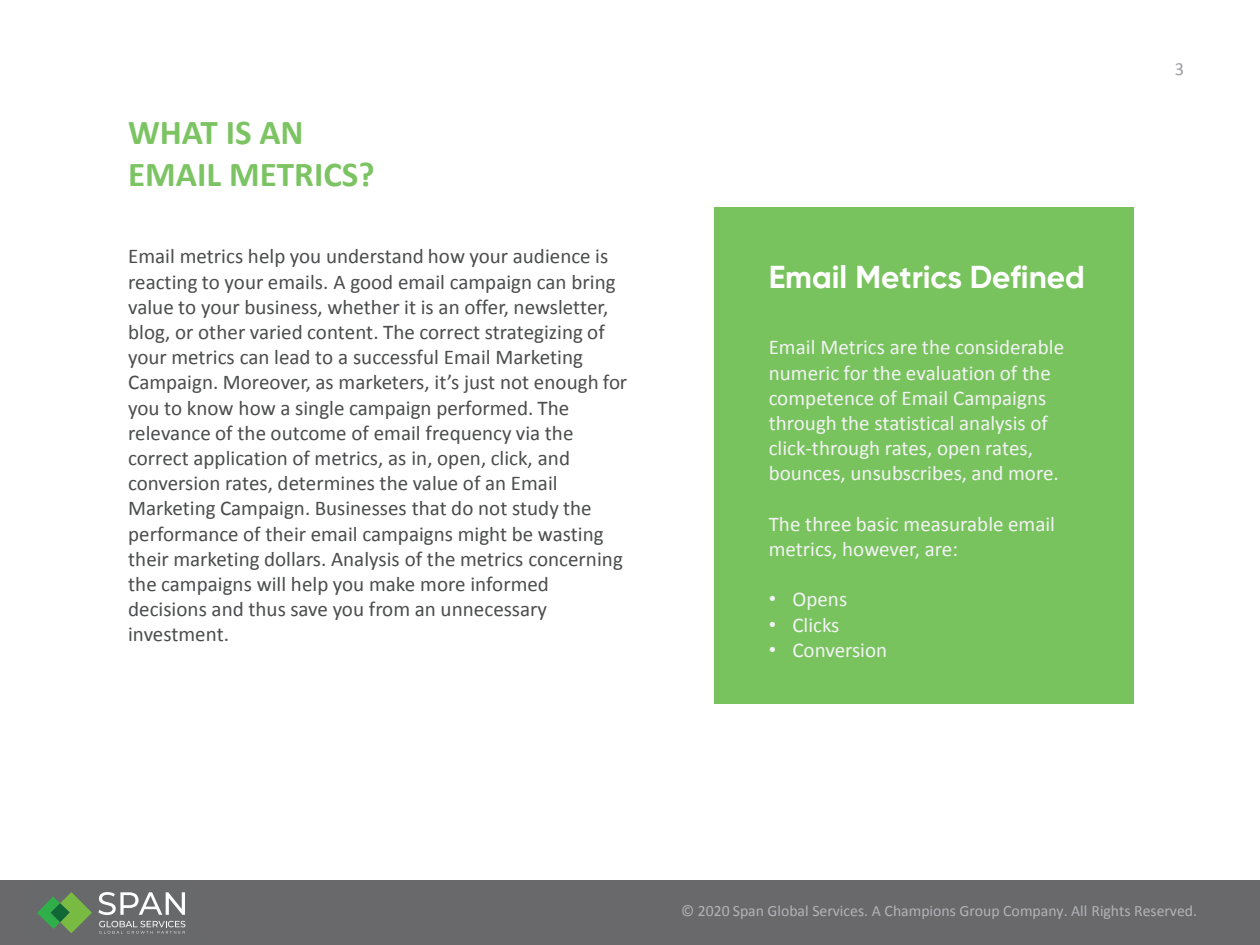
<style>
.page{position:relative;width:1260px;height:945px;background:#fff}
.page>*{position:absolute;margin:0;border:0;box-sizing:border-box;transform-origin:0 0}
.t1{font:700 35px/42px "Calibri";color:#7cc463}
.t2{font:700 31.5px "Gilroy";color:#fff}
.t3{font:21px/25.2px "Calibri";color:#4b4c4d}
.t4{font:21px/25.2px "Calibri";color:#f2f3f4}
.t5{font:18.55px "Calibri";color:#9b9ca0}
.t6{font:15.75px "Calibri";color:#b2b3b7}
.s1{font-family:"Arial"}
</style>
<div class="page">
<div style="left:0;top:880px;width:1260px;height:65px;background:#69696c"></div>
<div style="left:714px;top:207px;width:420px;height:497px;background:#79c35e"></div>
<svg style="left:98px;top:892px;width:87px;height:23px"></svg>
<svg style="left:37px;top:892px;width:55px;height:41px"></svg>
<svg style="left:99px;top:921px;width:86px;height:13px"></svg>
<h1 class="t1" style="left:128px;top:111px;width:248px">WHAT IS AN<br>EMAIL METRICS?</h1>
<p class="t3" style="left:128px;top:244px;width:501px">Email metrics help you understand how your audience is reacting to your emails. A good email campaign can bring value to your business, whether it is an offer, newsletter, blog, or other varied content. The correct strategizing of your metrics can lead to a successful Email Marketing Campaign. Moreover, as marketers, it’s just not enough for you to know how a single campaign performed. The relevance of the outcome of email frequency via the correct application of metrics, as in, open, click, and conversion rates, determines the value of an Email Marketing Campaign. Businesses that do not study the performance of their email campaigns might be wasting their marketing dollars. Analysis of the metrics concerning the campaigns will help you make more informed decisions and thus save you from an unnecessary investment.</p>
<h2 class="t2" style="left:769px;top:258px;width:318px">Email Metrics Defined</h2>
<p class="t4" style="left:769px;top:335px;width:297px">Email Metrics are the considerable numeric for the evaluation of the competence of Email Campaigns through the statistical analysis of click-through rates, open rates, bounces, unsubscribes, and more.</p>
<p class="t4" style="left:769px;top:511px;width:288px">The three basic measurable email metrics, however, are:</p>
<p class="t4" style="left:769px;top:587px;width:80px"><span class="s1">•</span> Opens</p>
<p class="t4" style="left:769px;top:612px;width:72px"><span class="s1">•</span> Clicks</p>
<p class="t4" style="left:769px;top:637px;width:120px"><span class="s1">•</span> Conversion</p>
<p class="t5" style="left:1175px;top:57px;width:11px">3</p>
<p class="t6" style="left:681px;top:901px;width:517px">© 2020 Span Global Services. A Champions Group Company. All Rights Reserved.</p>
</div>
